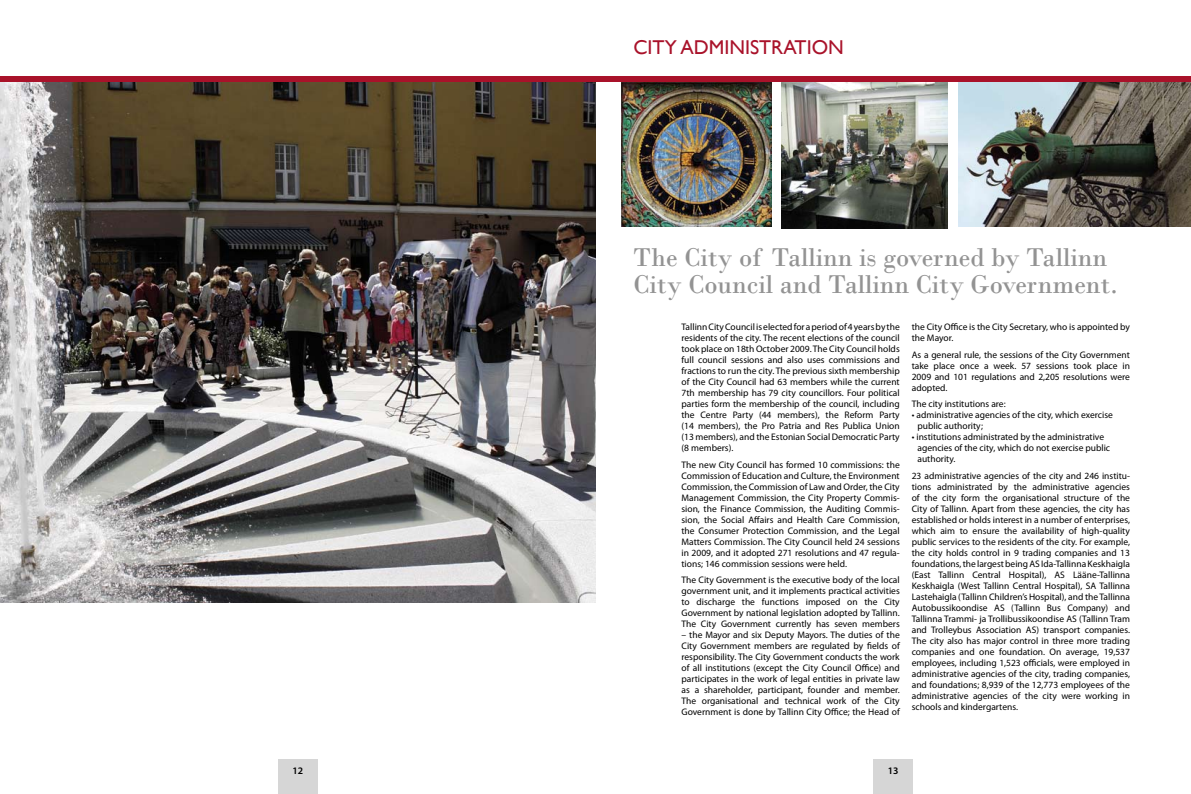
<style>
.page{position:relative;width:1191px;height:794px;background:#fff}
.page>*{position:absolute;margin:0;border:0;box-sizing:border-box;transform-origin:0 0}
.t1{font:27px/27px "Bodoni";color:#939393}
.t2{font:20px "Gill Sans";color:#a9122a}
.t3{font:600 10px "Myriad Pro";color:#000}
.t4{font:9.5px/11px "Myriad Pro";color:#000;text-align:justify}
</style>
<div class="page">
<img style="left:622px;top:82px;width:149px;height:145px">
<img style="left:781px;top:82px;width:166px;height:146px">
<img style="left:0;top:82px;width:595px;height:520px">
<img style="left:958px;top:82px;width:233px;height:145px">
<div style="left:0;top:77px;width:595px;height:5px;background:#a9122a"></div>
<div style="left:595px;top:77px;width:596px;height:5px;background:#a9122a"></div>
<div style="left:278px;top:760px;width:40px;height:34px;background:#d6d6d6"></div>
<div style="left:873px;top:760px;width:40px;height:34px;background:#d6d6d6"></div>
<h2 class="t2" style="left:633px;top:35px;width:63px">CITY ADM</h2>
<h2 class="t2" style="left:724px;top:35px;width:121px">INISTRATION</h2>
<h1 class="t1" style="left:633px;top:244px;width:486px">The City of Tallinn is governed by Tallinn<br>City Council and Tallinn City Government.</h1>
<p class="t4" style="left:681px;top:321px;width:220px">Tallinn City Council is elected for a period of 4 years by the residents of the city. The recent elections of the council took place on 18th October 2009. The City Council holds full council sessions and also uses commissions and fractions to run the city. The previous sixth membership of the City Council had 63 members while the current 7th membership has 79 city councillors. Four political parties form the membership of the council, including the Centre Party (44 members), the Reform Party (14 members), the Pro Patria and Res Publica Union (13 members), and the Estonian Social Democratic Party (8 members).</p>
<p class="t4" style="left:681px;top:459px;width:220px">The new City Council has formed 10 commissions: the Commission of Education and Culture, the Environment Commission, the Commission of Law and Order, the City Management Commission, the City Property Commis&shy;sion, the Finance Commission, the Auditing Commis&shy;sion, the Social Affairs and Health Care Commission, the Consumer Protection Commission, and the Legal Matters Commission. The City Council held 24 sessions in 2009, and it adopted 271 resolutions and 47 regula&shy;tions; 146 commission sessions were held.</p>
<p class="t4" style="left:681px;top:574px;width:220px">The City Government is the executive body of the local government unit, and it implements practical activities to discharge the functions imposed on the City Government by national legislation adopted by Tallinn.<br>The City Government currently has seven members</p>
<p class="t4" style="left:681px;top:629px;width:220px">– the Mayor and six Deputy Mayors. The duties of the City Government members are regulated by fields of responsibility. The City Government conducts the work of all institutions (except the City Council Office) and participates in the work of legal entities in private law as a shareholder, participant, founder and member.<br>The organisational and technical work of the City Government is done by Tallinn City Office; the Head of</p>
<p class="t4" style="left:911px;top:321px;width:220px">the City Office is the City Secretary, who is appointed by the Mayor.</p>
<p class="t4" style="left:911px;top:349px;width:220px">As a general rule, the sessions of the City Government take place once a week. 57 sessions took place in 2009 and 101 regulations and 2,205 resolutions were adopted.</p>
<p class="t4" style="left:911px;top:398px;width:95px">The city institutions are:</p>
<p class="t4" style="left:917px;top:409px;width:197px;text-indent:-6px">• administrative agencies of the city, which exercise public authority;</p>
<p class="t4" style="left:917px;top:431px;width:194px;text-align:left;text-indent:-6px">• institutions administrated by the administrative agencies of the city, which do not exercise public authority.</p>
<p class="t4" style="left:911px;top:470px;width:220px">23 administrative agencies of the city and 246 institu&shy;tions administrated by the administrative agencies of the city form the organisational structure of the City of Tallinn. Apart from these agencies, the city has established or holds interest in a number of enterprises, which aim to ensure the availability of high-quality public services to the residents of the city. For example, the city holds control in 9 trading companies and 13 foundations, the largest being AS Ida-Tallinna Keskhaigla (East Tallinn Central Hospital), AS Lääne-Tallinna Keskhaigla (West Tallinn Central Hospital), SA Tallinna Lastehaigla (Tallinn Children’s Hospital), and the Tallinna Autobussikoondise AS (Tallinn Bus Company) and Tallinna Trammi- ja Trollibussikoondise AS (Tallinn Tram and Trolleybus Association AS) transport companies.<br>The city also has major control in three more trading companies and one foundation. On average, 19,537 employees, including 1,523 officials, were employed in administrative agencies of the city, trading companies, and foundations; 8,939 of the 12,773 employees of the administrative agencies of the city were working in schools and kindergartens.</p>
<p class="t3" style="left:292px;top:764px;width:12px">12</p>
<p class="t3" style="left:888px;top:764px;width:12px">13</p>
</div>
